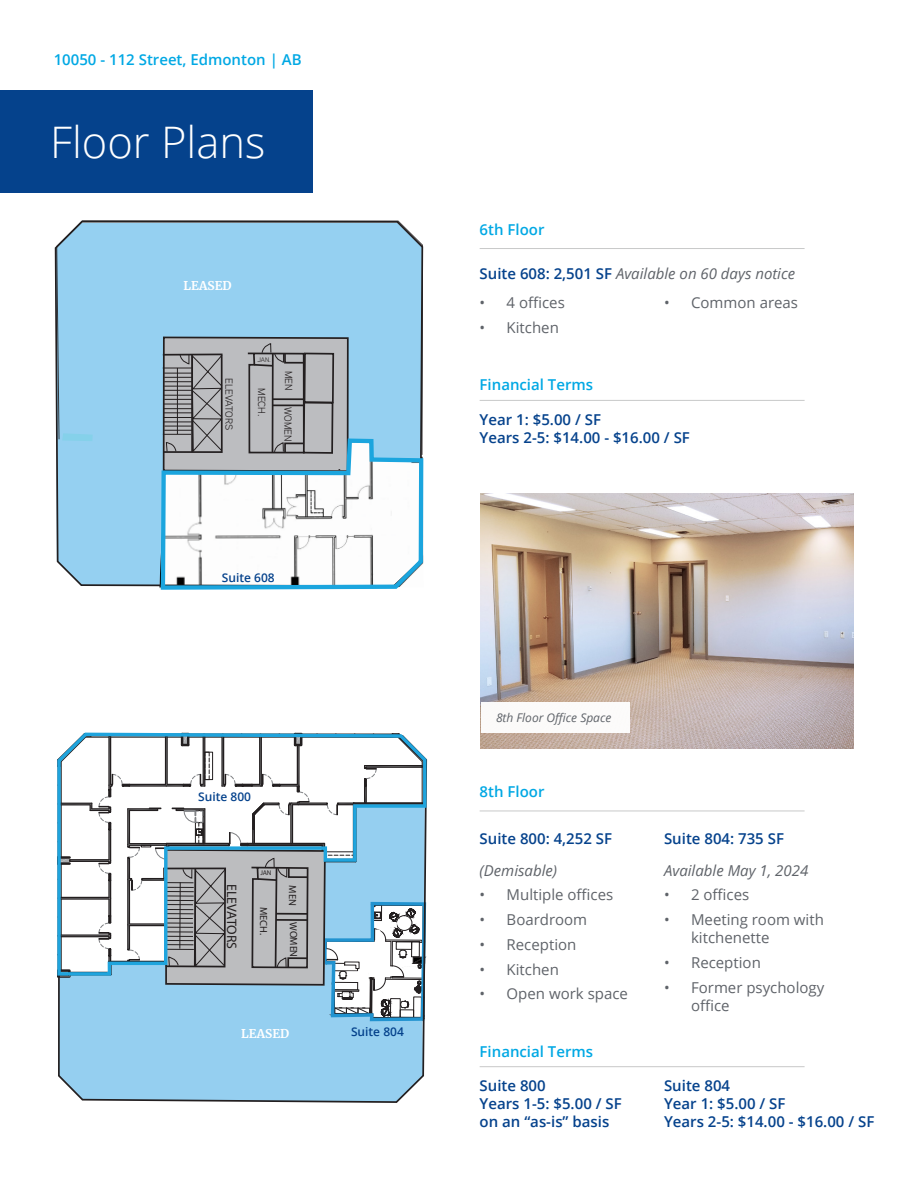
<style>
.page{position:relative;width:918px;height:1188px;background:#fff}
.page>*{position:absolute;margin:0;border:0;box-sizing:border-box;transform-origin:0 0}
.Body_Text_-_Dark_Gre{font:300 43.5px "Open Sans";color:#fff}
.t1{font:600 15px/18px "Open Sans";color:#05428c}
.t2{font:15px/18px "Open Sans";color:#5f6369}
.t3{font:600 15px "Open Sans";color:#00a8e4}
.t4{font:italic 15px "Open Sans";color:#5f6369}
.t5{font:13.8px "Myriad Pro";letter-spacing:-.005em;color:#231f20}
.t6{font:600 12px "Open Sans";color:#05428c}
.Body_Text_-_Dark_Gre-2{font:italic 12px "Open Sans";color:#5f6369}
.Pull_Quote_or_Senten{font:700 12px "Merriweather";color:#fff}
.t7{font:10.35px "Myriad Pro";letter-spacing:-.035em;color:#231f20}
.t8{font:10.2px "Aaux Next";color:#231f20}
.t9{font:6.6px "Aaux Next";color:#231f20}
.s1{font-weight:600;font-style:normal;color:#05428c}
</style>
<div class="page">
<div style="left:0;top:90px;width:312px;height:103px;background:#05428c"></div>
<hr style="left:480px;top:811px;width:325px;height:1px;background:#c8c9c9">
<hr style="left:480px;top:1066px;width:325px;height:1px;background:#c8c9c9">
<img style="left:481px;top:493px;width:372px;height:255px">
<div style="left:481px;top:702px;width:148px;height:31px;background:#fff"></div>
<svg style="left:54px;top:220px;width:370px;height:367px;background:#9acce8"></svg>
<div style="left:57px;top:221px;width:366px;height:234px;background:#95d0f1"></div>
<svg style="left:62px;top:433px;width:31px;height:8px"></svg>
<svg style="left:159px;top:336px;width:265px;height:254px"></svg>
<hr style="left:480px;top:248px;width:325px;height:1px;background:#c8c9c9">
<hr style="left:480px;top:400px;width:325px;height:1px;background:#c8c9c9">
<svg style="left:57px;top:732px;width:371px;height:371px"></svg>
<p class="t3" style="left:54px;top:50px;width:249px">10050 - 112 Street, Edmonton | AB</p>
<p class="Body_Text_-_Dark_Gre" style="left:50px;top:112px;width:217px">Floor Plans</p>
<p class="Pull_Quote_or_Senten" style="left:184px;top:277px;width:50px">LEASED</p>
<p class="t9" style="left:258px;top:355px;width:15px">JAN.</p>
<p class="t8" style="left:236px;top:378px;width:54px;rotate:90deg">ELEVATORS</p>
<p class="t8" style="left:269px;top:388px;width:30px;rotate:90deg">MECH.</p>
<p class="t8" style="left:296px;top:371px;width:21px;rotate:90deg">MEN</p>
<p class="t8" style="left:295px;top:407px;width:36px;rotate:90deg">WOMEN</p>
<p class="t6" style="left:222px;top:569px;width:54px">Suite 608</p>
<p class="t6" style="left:198px;top:788px;width:54px">Suite 800</p>
<p class="t5" style="left:240px;top:884px;width:66px;rotate:90deg">ELEVATORS</p>
<p class="t7" style="left:270px;top:907px;width:30px;rotate:90deg">MECH.</p>
<p class="t7" style="left:300px;top:922px;width:37px;rotate:90deg">WOMEN</p>
<p class="Pull_Quote_or_Senten" style="left:241px;top:1025px;width:50px">LEASED</p>
<p class="t6" style="left:351px;top:1023px;width:54px">Suite 804</p>
<p class="t3" style="left:480px;top:219px;width:66px">6th Floor</p>
<p class="t4" style="left:480px;top:263px;width:317px"><span class="s1">Suite 608: 2,501 SF</span> Available on 60 days notice</p>
<p class="t2" style="left:480px;top:294px;width:87px">• 4 offices</p>
<p class="t2" style="left:480px;top:318px;width:81px">• Kitchen</p>
<p class="t2" style="left:664px;top:294px;width:135px">• Common areas</p>
<p class="t3" style="left:480px;top:374px;width:115px">Financial Terms</p>
<p class="t1" style="left:480px;top:410px;width:123px">Year 1: $5.00 / SF</p>
<p class="t1" style="left:480px;top:428px;width:212px">Years 2-5: $14.00 - $16.00 / SF</p>
<p class="Body_Text_-_Dark_Gre-2" style="left:496px;top:709px;width:117px">8th Floor Office Space</p>
<p class="t3" style="left:480px;top:781px;width:66px">8th Floor</p>
<p class="t1" style="left:480px;top:829px;width:134px">Suite 800: 4,252 SF</p>
<p class="t1" style="left:664px;top:829px;width:121px">Suite 804: 735 SF</p>
<p class="t4" style="left:480px;top:860px;width:79px">(Demisable)</p>
<p class="t2" style="left:480px;top:886px;width:135px">• Multiple offices</p>
<p class="t2" style="left:480px;top:910px;width:109px">• Boardroom</p>
<p class="t2" style="left:480px;top:935px;width:98px">• Reception</p>
<p class="t2" style="left:480px;top:960px;width:81px">• Kitchen</p>
<p class="t2" style="left:480px;top:985px;width:150px">• Open work space</p>
<p class="t3" style="left:480px;top:1042px;width:115px">Financial Terms</p>
<p class="t4" style="left:664px;top:860px;width:146px">Available May 1, 2024</p>
<p class="t2" style="left:664px;top:886px;width:87px">• 2 offices</p>
<p class="t2" style="left:691px;top:910px;width:134px;text-indent:-27px">• Meeting room with kitchenette</p>
<p class="t2" style="left:664px;top:953px;width:98px">• Reception</p>
<p class="t2" style="left:691px;top:978px;width:135px;text-indent:-27px">• Former psychology office</p>
<p class="t1" style="left:480px;top:1076px;width:144px">Suite 800<br>Years 1-5: $5.00 / SF on an “as-is” basis</p>
<p class="t1" style="left:664px;top:1076px;width:123px">Suite 804<br>Year 1: $5.00 / SF</p>
<p class="t1" style="left:664px;top:1112px;width:212px">Years 2-5: $14.00 - $16.00 / SF</p>
</div>
